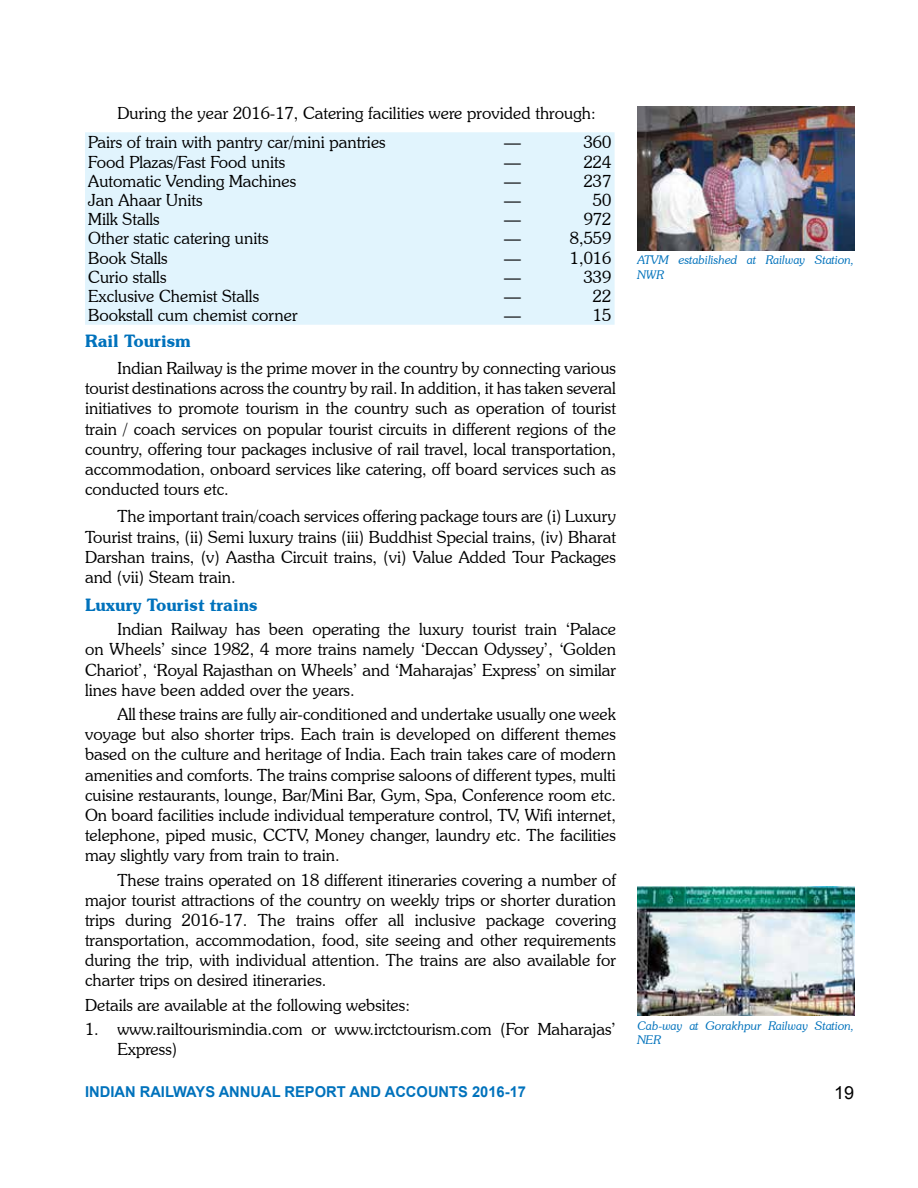
<style>
.page{position:relative;width:918px;height:1188px;background:#fff}
.page>*{position:absolute;margin:0;border:0;box-sizing:border-box;transform-origin:0 0}
.t1{font:18px "Arial";color:#000}
.t2{font:600 17.25px "Souvenir IT Cby BT";color:#0072bc}
.t3{font:300 16.8px/20.1px "Souvenir IT Cby BT";color:#000;text-align:justify}
.t4{font:700 15px "Arial";color:#0072bc}
.t5{font:italic 300 12px/14.4px "Souvenir IT Cby BT";color:#0072bc}
</style>
<div class="page">
<div style="left:85px;top:132px;width:530px;height:193px;background:#e1f4fd"></div>
<img style="left:637px;top:106px;width:217px;height:145px">
<img style="left:637px;top:887px;width:217px;height:129px">
<p class="t3" style="left:88px;top:98px;width:509px;line-height:29.2px;text-indent:29px">During the year 2016-17, Catering facilities were provided through:<br>Pairs of train with pantry car/mini pantries</p>
<p class="t3" style="left:504px;top:132px;width:18px">—</p>
<p class="t3" style="left:584px;top:132px;width:29px">360</p>
<p class="t3" style="left:88px;top:151px;width:199px">Food Plazas/Fast Food units</p>
<p class="t3" style="left:504px;top:151px;width:18px">—</p>
<p class="t3" style="left:584px;top:151px;width:29px">224</p>
<p class="t3" style="left:88px;top:171px;width:210px">Automatic Vending Machines</p>
<p class="t3" style="left:504px;top:171px;width:18px">—</p>
<p class="t3" style="left:584px;top:171px;width:29px">237</p>
<p class="t3" style="left:88px;top:190px;width:116px">Jan Ahaar Units</p>
<p class="t3" style="left:504px;top:190px;width:18px">—</p>
<p class="t3" style="left:593px;top:190px;width:20px">50</p>
<p class="t3" style="left:88px;top:209px;width:73px">Milk Stalls</p>
<p class="t3" style="left:504px;top:209px;width:18px">—</p>
<p class="t3" style="left:584px;top:209px;width:29px">972</p>
<p class="t3" style="left:88px;top:228px;width:182px">Other static catering units</p>
<p class="t3" style="left:504px;top:228px;width:18px">—</p>
<p class="t3" style="left:570px;top:228px;width:43px">8,559</p>
<p class="t3" style="left:88px;top:248px;width:81px">Book Stalls</p>
<p class="t3" style="left:504px;top:248px;width:18px">—</p>
<p class="t3" style="left:570px;top:248px;width:43px">1,016</p>
<p class="t3" style="left:88px;top:267px;width:80px">Curio stalls</p>
<p class="t3" style="left:504px;top:267px;width:18px">—</p>
<p class="t3" style="left:584px;top:267px;width:29px">339</p>
<p class="t3" style="left:88px;top:286px;width:172px">Exclusive Chemist Stalls</p>
<p class="t3" style="left:504px;top:286px;width:18px">—</p>
<p class="t3" style="left:593px;top:286px;width:20px">22</p>
<p class="t3" style="left:88px;top:305px;width:211px">Bookstall cum chemist corner</p>
<p class="t3" style="left:504px;top:305px;width:18px">—</p>
<p class="t3" style="left:593px;top:305px;width:20px">15</p>
<p class="t2" style="left:85px;top:330px;width:107px">Rail Tourism</p>
<p class="t3" style="left:85px;top:358px;width:533px;text-indent:32px">Indian Railway is the prime mover in the country by connecting various tourist destinations across the country by rail. In addition, it has taken several initiatives to promote tourism in the country such as operation of tourist train / coach services on popular tourist circuits in different regions of the country, offering tour packages inclusive of rail travel, local transportation, accommodation, onboard services like catering, off board services such as conducted tours etc.</p>
<p class="t3" style="left:85px;top:506px;width:533px;text-indent:32px">The important train/coach services offering package tours are (i) Luxury Tourist trains, (ii) Semi luxury trains (iii) Buddhist Special trains, (iv) Bharat Darshan trains, (v) Aastha Circuit trains, (vi) Value Added Tour Packages and (vii) Steam train.</p>
<p class="t2" style="left:85px;top:594px;width:174px">Luxury Tourist trains</p>
<p class="t3" style="left:85px;top:619px;width:533px;text-indent:32px">Indian Railway has been operating the luxury tourist train ‘Palace on Wheels’ since 1982, 4 more trains namely ‘Deccan Odyssey’, ‘Golden Chariot’, ‘Royal Rajasthan on Wheels’ and ‘Maharajas’ Express’ on similar lines have been added over the years.</p>
<p class="t3" style="left:85px;top:704px;width:533px;text-indent:32px">All these trains are fully air-conditioned and undertake usually one week voyage but also shorter trips. Each train is developed on different themes based on the culture and heritage of India. Each train takes care of modern amenities and comforts. The trains comprise saloons of different types, multi cuisine restaurants, lounge, Bar/Mini Bar, Gym, Spa, Conference room etc.<br>On board facilities include individual temperature control, TV, Wifi internet, telephone, piped music, CCTV, Money changer, laundry etc. The facilities may slightly vary from train to train.</p>
<p class="t3" style="left:85px;top:869px;width:533px;text-indent:32px">These trains operated on 18 different itineraries covering a number of major tourist attractions of the country on weekly trips or shorter duration trips during 2016-17. The trains offer all inclusive package covering transportation, accommodation, food, site seeing and other requirements during the trip, with individual attention. The trains are also available for charter trips on desired itineraries.</p>
<p class="t3" style="left:85px;top:995px;width:326px">Details are available at the following websites:</p>
<p class="t3" style="left:117px;top:1019px;width:500px;text-indent:-32px">1. www.railtourismindia.com or www.irctctourism.com (For Maharajas’<br>Express)</p>
<p class="t5" style="left:637px;top:253px;width:218px">ATVM estabilished at Railway Station,<br>NWR</p>
<p class="t5" style="left:637px;top:1018px;width:218px">Cab-way at Gorakhpur Railway Station,<br>NER</p>
<p class="t4" style="left:85px;top:1082px;width:443px">INDIAN RAILWAYS ANNUAL REPORT AND ACCOUNTS 2016-17</p>
<p class="t1" style="left:834px;top:1081px;width:22px">19</p>
</div>
